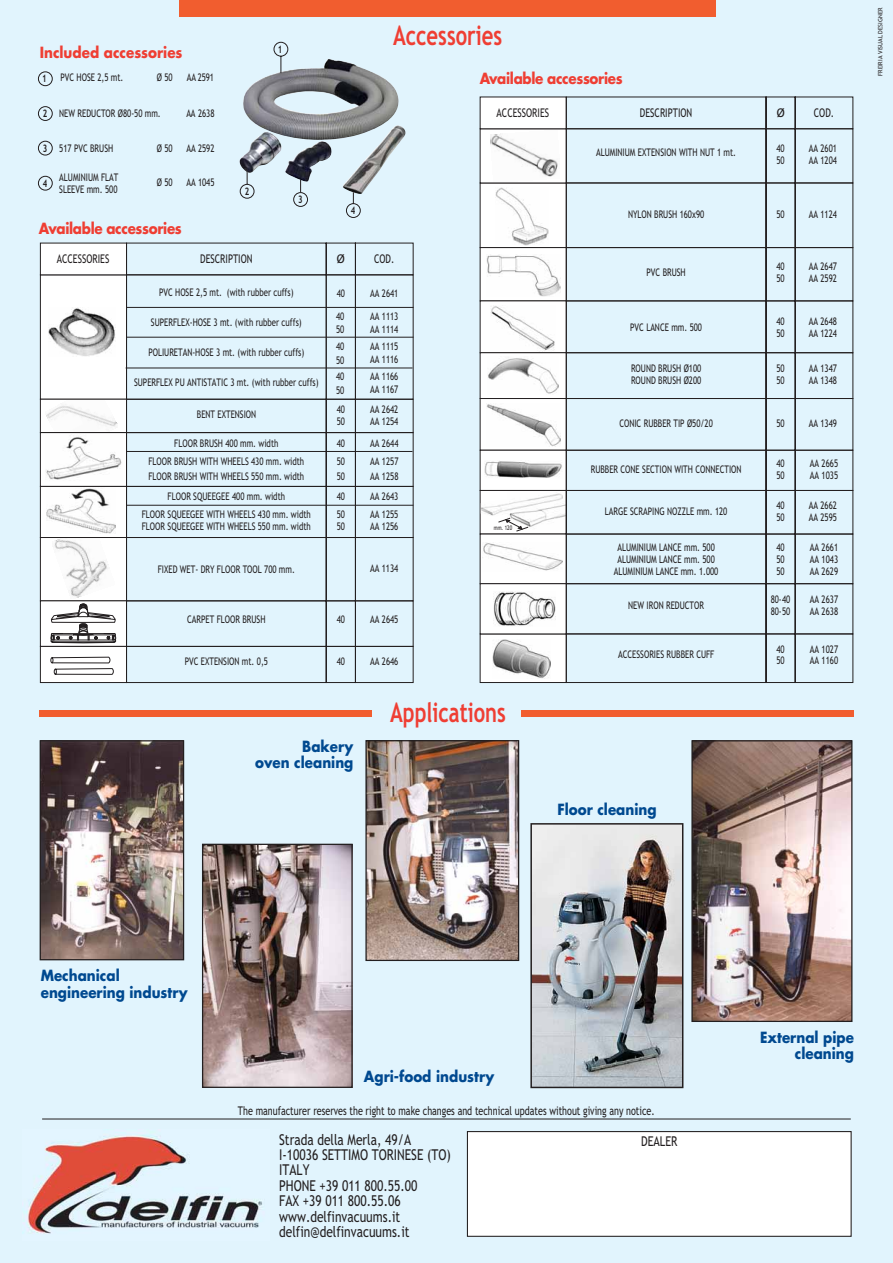
<style>
.page{position:relative;width:893px;height:1263px;background:#fff}
.page>*{position:absolute;margin:0;border:0;box-sizing:border-box;transform-origin:0 0}
.t1{font:700 27px "Trebuchet MS";color:#ef3e33;scale:.75 1}
.t2{font:15px/15.5px "Trebuchet MS";color:#231f20;scale:.8 1}
.t3{font:700 15px/16.5px "Futura";color:#004990;text-align:right;scale:.9 1}
.t4{font:700 15px "Futura";letter-spacing:-.025em;color:#ef3e33;scale:.9 1}
.t5{font:700 15px "Futura";color:#ef3e33;scale:.9 1}
.t6{font:13.5px "Trebuchet MS";color:#231f20;scale:.8 1}
.t7{font:12px "Trebuchet MS";color:#231f20;scale:.75 1}
.t8{font:12px "Trebuchet MS";color:#231f20}
.t9{font:10.5px/12px "Trebuchet MS";color:#231f20;scale:.75 1}
.t10{font:700 10.35px "Trebuchet MS";color:#231f20;scale:.75 1}
.t11{font:6.3px "Trebuchet MS";color:#231f20;scale:.75 1}
.t12{font:6px "Trebuchet MS";color:#231f20}
</style>
<div class="page">
<div style="left:0;top:0;width:892px;height:1263px;background:#e1f4fd"></div>
<div style="left:179px;top:0;width:536px;height:17px;background:#f15d2f"></div>
<hr style="left:42px;top:1119px;width:808px;height:1px;background:#231f20">
<div style="left:467px;top:1131px;width:384px;height:106px;background:#fff;border:1px solid #231f20"></div>
<img style="left:24px;top:1132px;width:238px;height:102px">
<img style="left:693px;top:742px;width:157px;height:278px">
<div style="left:691px;top:740px;width:161px;height:282px;border:1px solid #231f20"></div>
<img style="left:42px;top:742px;width:140px;height:216px">
<div style="left:40px;top:740px;width:144px;height:220px;border:1px solid #231f20"></div>
<div style="left:39px;top:710px;width:333px;height:7px;background:#f15d2f"></div>
<div style="left:521px;top:710px;width:333px;height:7px;background:#f15d2f"></div>
<div style="left:38px;top:106px;width:15px;height:15px;border:1px solid #231f20;border-radius:50%"></div>
<div style="left:38px;top:176px;width:15px;height:15px;border:1px solid #231f20;border-radius:50%"></div>
<div style="left:38px;top:141px;width:15px;height:14px;border:1px solid #231f20;border-radius:50%"></div>
<div style="left:38px;top:71px;width:15px;height:15px;border:1px solid #231f20;border-radius:50%"></div>
<div style="left:293px;top:192px;width:15px;height:15px;border:1px solid #231f20;border-radius:50%"></div>
<svg style="left:240px;top:195px;width:56px;height:4px"></svg>
<svg style="left:346px;top:195px;width:15px;height:23px"></svg>
<img style="left:239px;top:59px;width:167px;height:136px">
<svg style="left:273px;top:41px;width:16px;height:33px"></svg>
<img style="left:533px;top:826px;width:147px;height:259px">
<div style="left:530px;top:823px;width:153px;height:265px;border:2px solid #231f20"></div>
<svg style="left:479px;top:96px;width:374px;height:587px"></svg>
<svg style="left:40px;top:242px;width:374px;height:441px"></svg>
<img style="left:367px;top:742px;width:150px;height:217px">
<div style="left:365px;top:740px;width:154px;height:221px;border:1px solid #231f20"></div>
<img style="left:204px;top:846px;width:147px;height:240px">
<div style="left:202px;top:844px;width:151px;height:244px;border:1px solid #231f20"></div>
<h2 class="t5" style="left:40px;top:45px;width:160px">Included accessories</h2>
<p class="t10" style="left:278px;top:45px;width:8px">1</p>
<h1 class="t1" style="left:393px;top:25px;width:147px">Accessories</h1>
<p class="t10" style="left:42px;top:75px;width:8px">1</p>
<p class="t10" style="left:43px;top:109px;width:8px">2</p>
<p class="t10" style="left:43px;top:144px;width:8px">3</p>
<p class="t10" style="left:43px;top:179px;width:8px">4</p>
<p class="t9" style="left:157px;top:72px;width:23px">Ø 50</p>
<h2 class="t4" style="left:480px;top:72px;width:160px">Available accessories</h2>
<p class="t9" style="left:59px;top:108px;width:137px">NEW REDUCTOR Ø80-50 mm.</p>
<p class="t9" style="left:186px;top:108px;width:39px">AA 2638</p>
<p class="t9" style="left:60px;top:72px;width:85px">PVC HOSE 2,5 mt.</p>
<p class="t9" style="left:187px;top:72px;width:38px">AA 2591</p>
<p class="t7" style="left:496px;top:108px;width:72px">ACCESSORIES</p>
<p class="t7" style="left:640px;top:108px;width:71px">DESCRIPTION</p>
<p class="t8" style="left:776px;top:108px;width:9px">Ø</p>
<p class="t7" style="left:813px;top:108px;width:29px">COD.</p>
<p class="t9" style="left:596px;top:148px;width:188px">ALUMINIUM EXTENSION WITH NUT 1 mt.</p>
<p class="t9" style="left:776px;top:143px;width:13px">40<br>50</p>
<p class="t9" style="left:808px;top:143px;width:39px">AA 2601<br>AA 1204</p>
<p class="t9" style="left:59px;top:143px;width:73px">517 PVC BRUSH</p>
<p class="t9" style="left:157px;top:143px;width:23px">Ø 50</p>
<p class="t9" style="left:186px;top:143px;width:39px">AA 2592</p>
<p class="t9" style="left:59px;top:172px;width:80px">ALUMINIUM FLAT<br>SLEEVE mm. 500</p>
<p class="t9" style="left:157px;top:178px;width:23px">Ø 50</p>
<p class="t9" style="left:186px;top:178px;width:39px">AA 1045</p>
<p class="t10" style="left:245px;top:187px;width:8px">2</p>
<p class="t10" style="left:298px;top:196px;width:8px">3</p>
<p class="t10" style="left:351px;top:206px;width:8px">4</p>
<p class="t9" style="left:628px;top:209px;width:103px">NYLON BRUSH 160x90</p>
<p class="t9" style="left:776px;top:209px;width:13px">50</p>
<p class="t9" style="left:808px;top:209px;width:39px">AA 1124</p>
<h2 class="t4" style="left:39px;top:221px;width:160px">Available accessories</h2>
<p class="t7" style="left:57px;top:254px;width:72px">ACCESSORIES</p>
<p class="t7" style="left:200px;top:254px;width:71px">DESCRIPTION</p>
<p class="t8" style="left:337px;top:254px;width:9px">Ø</p>
<p class="t7" style="left:374px;top:254px;width:29px">COD.</p>
<p class="t9" style="left:337px;top:288px;width:13px">40</p>
<p class="t9" style="left:370px;top:288px;width:39px">AA 2641</p>
<p class="t9" style="left:159px;top:287px;width:181px">PVC HOSE 2,5 mt. (with rubber cuffs)</p>
<p class="t9" style="left:151px;top:317px;width:202px">SUPERFLEX-HOSE 3 mt. (with rubber cuffs)</p>
<p class="t9" style="left:148px;top:347px;width:209px">POLIURETAN-HOSE 3 mt. (with rubber cuffs)</p>
<p class="t9" style="left:134px;top:378px;width:248px">SUPERFLEX PU ANTISTATIC 3 mt. (with rubber cuffs)</p>
<p class="t9" style="left:370px;top:310px;width:39px;line-height:13.4px">AA 1113<br>AA 1114</p>
<p class="t9" style="left:370px;top:340px;width:39px;line-height:13.4px">AA 1115<br>AA 1116</p>
<p class="t9" style="left:370px;top:371px;width:39px;line-height:13.4px">AA 1166<br>AA 1167</p>
<p class="t9" style="left:336px;top:310px;width:13px;line-height:13.5px">40<br>50</p>
<p class="t9" style="left:336px;top:341px;width:13px;line-height:13.5px">40<br>50</p>
<p class="t9" style="left:336px;top:371px;width:13px;line-height:13.5px">40<br>50</p>
<p class="t9" style="left:197px;top:410px;width:81px">BENT EXTENSION</p>
<p class="t9" style="left:337px;top:404px;width:13px">40<br>50</p>
<p class="t9" style="left:370px;top:404px;width:39px">AA 2642<br>AA 1254</p>
<p class="t9" style="left:148px;top:435px;width:209px;line-height:18px;text-align:center">FLOOR BRUSH 400 mm. width<br>FLOOR BRUSH WITH WHEELS 430 mm. width</p>
<p class="t9" style="left:148px;top:471px;width:209px">FLOOR BRUSH WITH WHEELS 550 mm. width</p>
<p class="t9" style="left:337px;top:435px;width:13px;line-height:18px">40<br>50</p>
<p class="t9" style="left:337px;top:471px;width:13px">50</p>
<p class="t9" style="left:370px;top:435px;width:39px;line-height:18px">AA 2644<br>AA 1257</p>
<p class="t9" style="left:370px;top:471px;width:39px">AA 1258</p>
<p class="t9" style="left:142px;top:488px;width:227px;line-height:18px;text-align:center">FLOOR SQUEEGEE 400 mm. width<br>FLOOR SQUEEGEE WITH WHEELS 430 mm. width</p>
<p class="t9" style="left:142px;top:521px;width:227px">FLOOR SQUEEGEE WITH WHEELS 550 mm. width</p>
<p class="t9" style="left:158px;top:564px;width:184px">FIXED WET- DRY FLOOR TOOL 700 mm.</p>
<p class="t9" style="left:337px;top:488px;width:13px;line-height:18px">40<br>50</p>
<p class="t9" style="left:337px;top:521px;width:13px">50</p>
<p class="t9" style="left:370px;top:488px;width:39px;line-height:18px">AA 2643<br>AA 1255</p>
<p class="t9" style="left:370px;top:521px;width:39px">AA 1256</p>
<p class="t9" style="left:370px;top:563px;width:39px">AA 1134</p>
<p class="t9" style="left:187px;top:615px;width:106px">CARPET FLOOR BRUSH</p>
<p class="t9" style="left:337px;top:615px;width:13px">40</p>
<p class="t9" style="left:370px;top:615px;width:39px">AA 2645</p>
<p class="t9" style="left:185px;top:656px;width:113px">PVC EXTENSION mt. 0,5</p>
<p class="t9" style="left:337px;top:656px;width:13px">40</p>
<p class="t9" style="left:370px;top:656px;width:39px">AA 2646</p>
<p class="t11" style="left:493px;top:525px;width:26px">mm. 120</p>
<h2 class="t3" style="left:255px;top:739px;width:111px">Bakery<br>oven cleaning</h2>
<h1 class="t1" style="left:390px;top:702px;width:156px">Applications</h1>
<p class="t9" style="left:646px;top:267px;width:54px">PVC BRUSH</p>
<p class="t9" style="left:776px;top:261px;width:13px">40<br>50</p>
<p class="t9" style="left:808px;top:261px;width:39px">AA 2647<br>AA 2592</p>
<p class="t9" style="left:630px;top:323px;width:97px">PVC LANCE mm. 500</p>
<p class="t9" style="left:776px;top:317px;width:13px">40<br>50</p>
<p class="t9" style="left:808px;top:317px;width:39px">AA 2648<br>AA 1224</p>
<p class="t9" style="left:631px;top:364px;width:95px">ROUND BRUSH Ø100<br>ROUND BRUSH Ø200</p>
<p class="t9" style="left:776px;top:364px;width:13px">50<br>50</p>
<p class="t9" style="left:808px;top:364px;width:39px">AA 1347<br>AA 1348</p>
<p class="t9" style="left:619px;top:418px;width:126px">CONIC RUBBER TIP Ø50/20</p>
<p class="t9" style="left:776px;top:418px;width:13px">50</p>
<p class="t9" style="left:808px;top:418px;width:39px">AA 1349</p>
<p class="t9" style="left:590px;top:464px;width:202px">RUBBER CONE SECTION WITH CONNECTION</p>
<p class="t9" style="left:605px;top:506px;width:165px">LARGE SCRAPING NOZZLE mm. 120</p>
<p class="t9" style="left:614px;top:542px;width:141px;text-align:center">ALUMINIUM LANCE mm. 500<br>ALUMINIUM LANCE mm. 500<br>ALUMINIUM LANCE mm. 1.000</p>
<p class="t9" style="left:628px;top:600px;width:102px">NEW IRON REDUCTOR</p>
<p class="t9" style="left:776px;top:458px;width:13px">40<br>50</p>
<p class="t9" style="left:809px;top:458px;width:39px">AA 2665<br>AA 1035</p>
<p class="t9" style="left:776px;top:500px;width:13px">40<br>50</p>
<p class="t9" style="left:808px;top:500px;width:39px">AA 2662<br>AA 2595</p>
<p class="t9" style="left:776px;top:542px;width:13px;text-align:justify">40<br>50<br>50</p>
<p class="t9" style="left:809px;top:542px;width:39px;text-align:justify">AA 2661<br>AA 1043<br>AA 2629</p>
<p class="t9" style="left:770px;top:594px;width:27px">80-40<br>80-50</p>
<p class="t9" style="left:809px;top:594px;width:39px">AA 2637<br>AA 2638</p>
<p class="t9" style="left:776px;top:644px;width:13px">40<br>50</p>
<p class="t9" style="left:809px;top:644px;width:39px">AA 1027<br>AA 1160</p>
<p class="t9" style="left:618px;top:650px;width:130px">ACCESSORIES RUBBER CUFF</p>
<h2 class="t3" style="left:557px;top:802px;width:112px">Floor cleaning</h2>
<p class="t12" style="left:877px;top:76px;width:70px;rotate:-90deg">FREIRIA VISUAL DESIGNER</p>
<h2 class="t3" style="left:41px;top:969px;width:165px;text-align:left">Mechanical engineering industry</h2>
<h2 class="t3" style="left:364px;top:1070px;width:146px">Agri-food industry</h2>
<p class="t7" style="left:238px;top:1106px;width:557px">The manufacturer reserves the right to make changes and technical updates without giving any notice.</p>
<h2 class="t2" style="left:279px;top:1133px;width:216px">Strada della Merla, 49/A<br>I-10036 SETTIMO TORINESE (TO)<br>ITALY<br>PHONE +39 011 800.55.00<br>FAX +39 011 800.55.06 www.delfinvacuums.it delfin@delfinvacuums.it</h2>
<p class="t6" style="left:641px;top:1136px;width:47px">DEALER</p>
<h2 class="t3" style="left:760px;top:1030px;width:106px">External pipe cleaning</h2>
</div>
